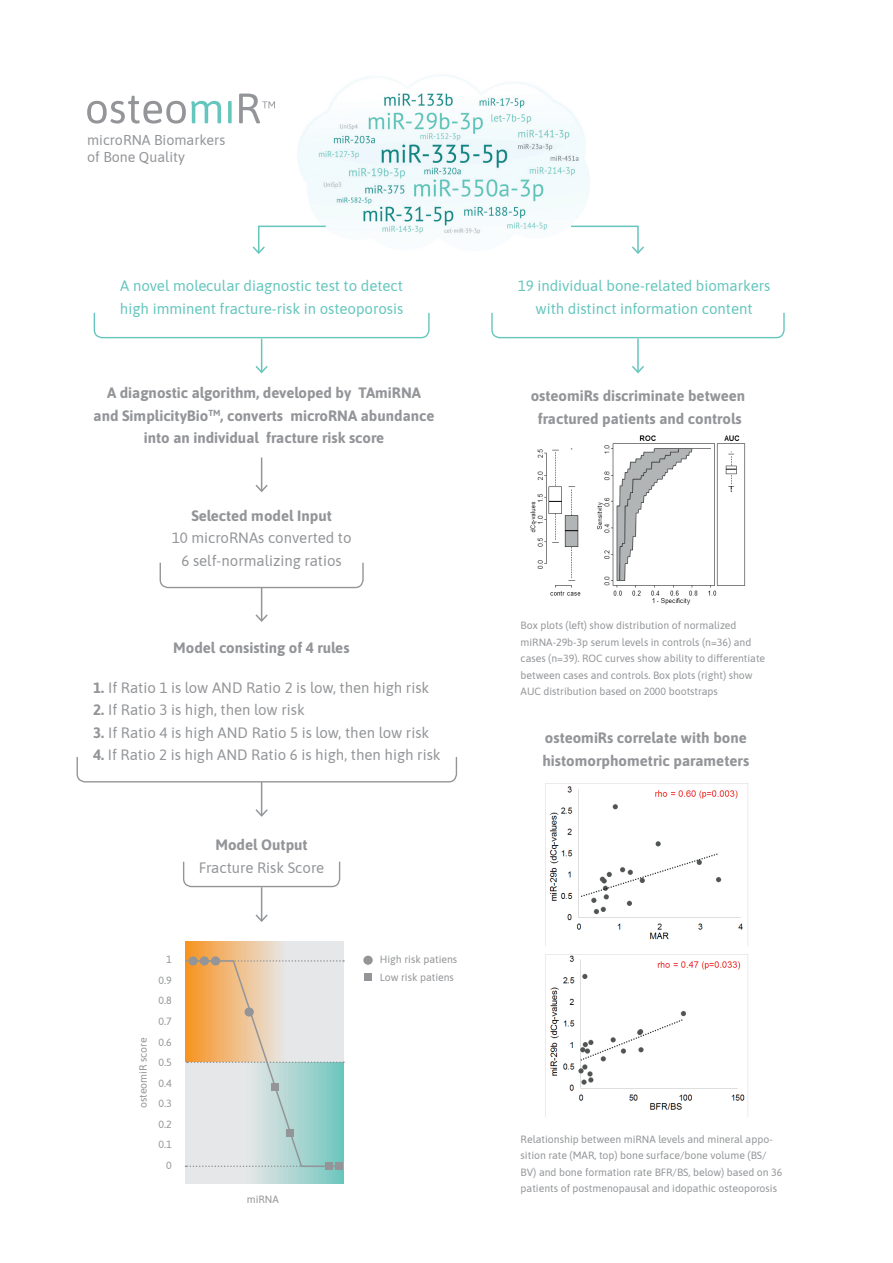
<style>
.page{position:relative;width:893px;height:1263px;background:#fff}
.page>*{position:absolute;margin:0;border:0;box-sizing:border-box;transform-origin:0 0}
.t1{font:700 15px/22.5px "Asap";color:#939598;text-align:center}
.t2{font:15px/22.5px "Asap";color:#939598;text-align:center}
.t3{font:15px/22.5px "Asap";color:#65c6bd}
.t4{font:14.25px/17.1px "Asap";color:#939598}
.t5{font:10.5px/20.5px "Asap";color:#939598}
.s1{font-weight:700}
</style>
<div class="page">
<svg style="left:185px;top:941px;width:159px;height:121px;background:#eccba5"></svg>
<svg style="left:185px;top:1062px;width:159px;height:121px;background:#c4dddb"></svg>
<img style="left:297px;top:75px;width:293px;height:160px">
<svg style="left:87px;top:96px;width:145px;height:28px"></svg>
<svg style="left:239px;top:94px;width:36px;height:29px"></svg>
<svg style="left:252px;top:225px;width:75px;height:29px"></svg>
<svg style="left:569px;top:225px;width:75px;height:29px"></svg>
<hr style="left:261px;top:339px;width:1px;height:33px;background:#65c6bd">
<svg style="left:255px;top:364px;width:13px;height:10px"></svg>
<hr style="left:637px;top:339px;width:2px;height:33px;background:#65c6bd">
<svg style="left:632px;top:364px;width:12px;height:10px"></svg>
<hr style="left:261px;top:782px;width:1px;height:34px;background:#939598">
<svg style="left:255px;top:808px;width:13px;height:9px"></svg>
<hr style="left:261px;top:887px;width:1px;height:34px;background:#939598">
<svg style="left:255px;top:913px;width:13px;height:9px"></svg>
<hr style="left:261px;top:587px;width:1px;height:34px;background:#939598">
<svg style="left:255px;top:613px;width:13px;height:9px"></svg>
<hr style="left:261px;top:457px;width:1px;height:34px;background:#939598">
<svg style="left:255px;top:483px;width:13px;height:9px"></svg>
<img style="left:530px;top:435px;width:216px;height:170px">
<img style="left:545px;top:784px;width:203px;height:161px">
<img style="left:545px;top:954px;width:203px;height:162px">
<svg style="left:93px;top:312px;width:337px;height:27px"></svg>
<svg style="left:491px;top:312px;width:294px;height:27px"></svg>
<svg style="left:76px;top:757px;width:382px;height:26px"></svg>
<svg style="left:159px;top:562px;width:205px;height:27px"></svg>
<svg style="left:183px;top:861px;width:158px;height:27px"></svg>
<svg style="left:188px;top:956px;width:10px;height:9px"></svg>
<div style="left:200px;top:956px;width:9px;height:9px;background:#939598;border-radius:50%"></div>
<div style="left:211px;top:956px;width:9px;height:9px;background:#939598;border-radius:50%"></div>
<div style="left:363px;top:956px;width:10px;height:9px;background:#939598;border-radius:50%"></div>
<div style="left:364px;top:973px;width:8px;height:8px;background:#939598"></div>
<div style="left:325px;top:1162px;width:8px;height:8px;background:#939598"></div>
<div style="left:336px;top:1162px;width:7px;height:8px;background:#939598"></div>
<svg style="left:186px;top:959px;width:158px;height:209px;background:#d5d3c1"></svg>
<h2 class="t4" style="left:87px;top:130px;width:140px">microRNA Biomarkers of Bone Quality</h2>
<h1 class="t3" style="left:120px;top:274px;width:285px">A novel molecular diagnostic test to detect high imminent fracture-risk in osteoporosis</h1>
<h1 class="t1" style="left:94px;top:381px;width:343px">A diagnostic algorithm, developed by TAmiRNA and SimplicityBio<sup>TM</sup>, converts microRNA abundance into an individual fracture risk score</h1>
<h1 class="t1" style="left:191px;top:503px;width:142px">Selected model Input</h1>
<h1 class="t2" style="left:172px;top:526px;width:181px">10 microRNAs converted to<br>6 self-normalizing ratios</h1>
<h1 class="t1" style="left:173px;top:636px;width:178px">Model consisting of 4 rules</h1>
<h1 class="t2" style="left:93px;top:675px;width:338px"><span class="s1">1.</span> If Ratio 1 is low AND Ratio 2 is low, then high risk</h1>
<h1 class="t2" style="left:93px;top:698px;width:213px"><span class="s1">2.</span> If Ratio 3 is high, then low risk</h1>
<h1 class="t2" style="left:93px;top:720px;width:338px"><span class="s1">3.</span> If Ratio 4 is high AND Ratio 5 is low, then low risk</h1>
<h1 class="t2" style="left:93px;top:743px;width:349px"><span class="s1">4.</span> If Ratio 2 is high AND Ratio 6 is high, then high risk</h1>
<h1 class="t1" style="left:215px;top:833px;width:94px">Model Output</h1>
<h1 class="t2" style="left:199px;top:855px;width:127px">Fracture Risk Score</h1>
<p class="t5" style="left:132px;top:1108px;width:72px;rotate:-90deg">osteomiR score</p>
<p class="t5" style="left:158px;top:949px;width:15px;text-align:right">1<br>0.9<br>0.8<br>0.7<br>0.6<br>0.5<br>0.4<br>0.3<br>0.2<br>0.1<br>0</p>
<p class="t5" style="left:380px;top:949px;width:79px">High risk patiens</p>
<p class="t5" style="left:247px;top:1188px;width:34px">miRNA</p>
<p class="t5" style="left:380px;top:966px;width:76px">Low risk patiens</p>
<h1 class="t3" style="left:518px;top:274px;width:254px;text-align:center">19 individual bone-related biomarkers with distinct information content</h1>
<h1 class="t1" style="left:531px;top:384px;width:216px">osteomiRs discriminate between fractured patients and controls</h1>
<p class="t5" style="left:521px;top:617px;width:246px;line-height:16.5px">Box plots (left) show distribution of normalized miRNA-29b-3p serum levels in controls (n=36) and cases (n=39). ROC curves show ability to differentiate between cases and controls. Box plots (right) show AUC distribution based on 2000 bootstraps</p>
<h1 class="t1" style="left:542px;top:726px;width:208px;text-align:left">osteomiRs correlate with bone histomorphometric parameters</h1>
<p class="t5" style="left:521px;top:1130px;width:263px;line-height:16.5px">Relationship between miRNA levels and mineral appo&shy;sition rate (MAR, top) bone surface/bone volume (BS/ BV) and bone formation rate BFR/BS, below) based on 36 patients of postmenopausal and idopathic osteoporosis</p>
</div>
